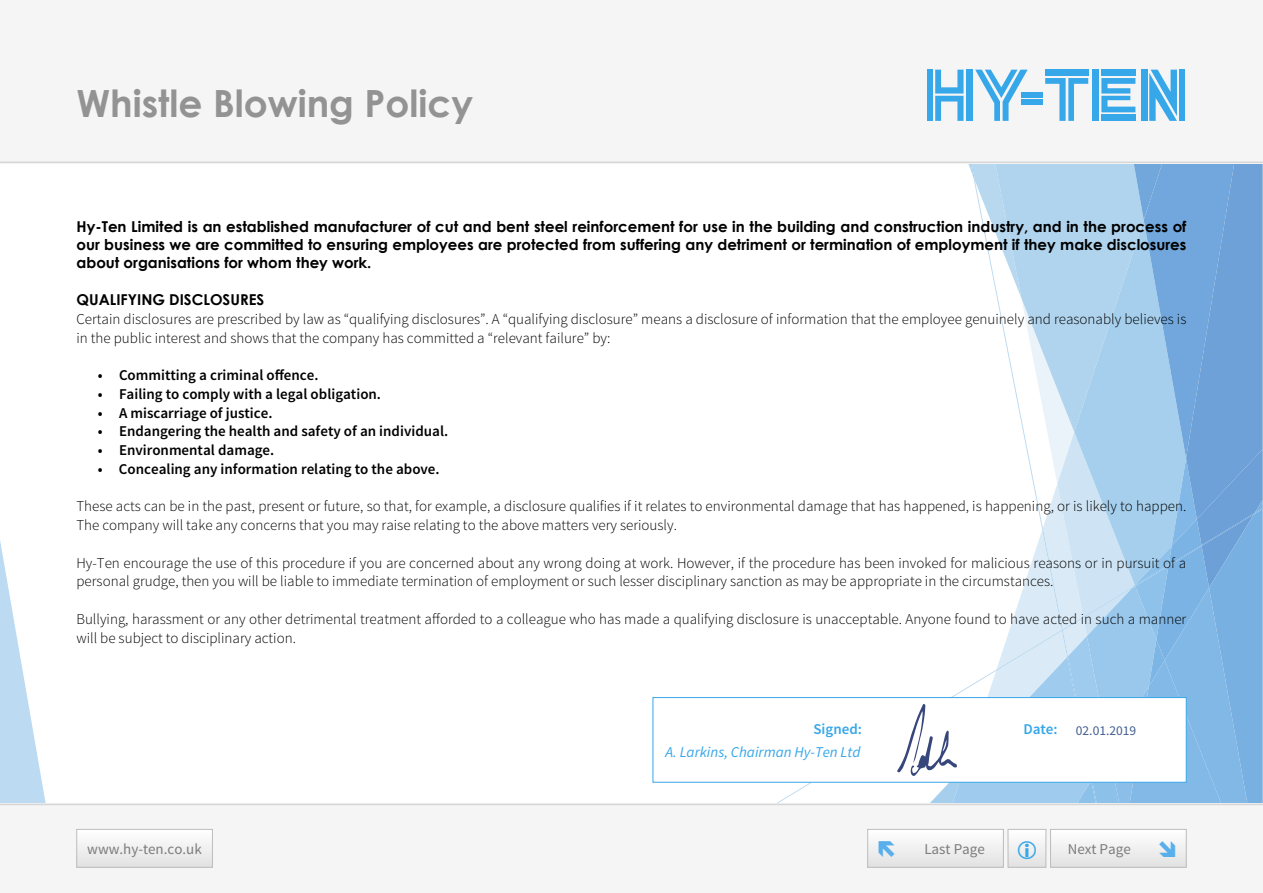
<style>
.page{position:relative;width:1263px;height:893px;background:#fff}
.page>*{position:absolute;margin:0;border:0;box-sizing:border-box;transform-origin:0 0}
.t1{font:700 37.5px "Century Gothic";color:#939393}
.t2{font:300 15px/18.8px "Source Sans Pro";color:#000}
.t3{font:700 15px/18px "Century Gothic";color:#000;text-align:justify}
.t4{font:600 15px "Source Sans Pro";color:#000}
.t5{font:15px "Source Sans Pro";color:#7c7c7c}
.t6{font:italic 15px "Source Sans Pro";color:#36a7e9}
.t7{font:600 15px "Source Sans Pro";color:#36a7e9}
.t8{font:13.5px "Source Sans Pro";color:#425e91}
</style>
<div class="page">
<svg style="left:0;top:541px;width:46px;height:263px"></svg>
<div style="left:0;top:0;width:1263px;height:163px;background:#f5f5f5"></div>
<hr style="left:0;top:162px;width:1263px;height:1px;background:#d6d6d6">
<div style="left:927px;top:70px;width:5px;height:51px;background:#36a7e9"></div>
<svg style="left:935px;top:70px;width:28px;height:51px"></svg>
<div style="left:966px;top:70px;width:6px;height:51px;background:#36a7e9"></div>
<svg style="left:975px;top:70px;width:53px;height:51px"></svg>
<div style="left:1021px;top:92px;width:21px;height:5px;background:#36a7e9"></div>
<div style="left:1021px;top:99px;width:21px;height:6px;background:#36a7e9"></div>
<div style="left:1045px;top:70px;width:43px;height:6px;background:#36a7e9"></div>
<svg style="left:1045px;top:78px;width:43px;height:43px"></svg>
<div style="left:1093px;top:70px;width:6px;height:51px;background:#36a7e9"></div>
<div style="left:1101px;top:70px;width:34px;height:6px;background:#36a7e9"></div>
<svg style="left:1101px;top:78px;width:34px;height:34px"></svg>
<div style="left:1101px;top:115px;width:34px;height:6px;background:#36a7e9"></div>
<div style="left:1141px;top:70px;width:6px;height:51px;background:#36a7e9"></div>
<svg style="left:1149px;top:70px;width:28px;height:51px"></svg>
<div style="left:1179px;top:70px;width:6px;height:51px;background:#36a7e9"></div>
<div style="left:0;top:804px;width:1263px;height:89px;background:#f5f5f5"></div>
<hr style="left:0;top:804px;width:1263px;height:1px;background:#d6d6d6">
<div style="left:77px;top:829px;width:135px;height:38px;background:linear-gradient(to right,#f1f1f1,#f1f1f1)"></div>
<div style="left:77px;top:829px;width:136px;height:38px;border:1px solid #bcbcbc"></div>
<svg style="left:1010px;top:856px;width:34px;height:9px"></svg>
<div style="left:1008px;top:829px;width:38px;height:38px;border:1px solid #bcbcbc"></div>
<div style="left:1050px;top:829px;width:136px;height:38px;background:linear-gradient(to right,#f1f1f1,#f1f1f1)"></div>
<div style="left:1050px;top:829px;width:136px;height:38px;border:1px solid #bcbcbc"></div>
<div style="left:868px;top:829px;width:135px;height:38px;background:linear-gradient(to right,#f1f1f1,#f1f1f1)"></div>
<div style="left:867px;top:829px;width:136px;height:38px;border:1px solid #bcbcbc"></div>
<div style="left:653px;top:697px;width:533px;height:85px;background:#fff;border:1px solid #36a7e9"></div>
<svg style="left:769px;top:163px;width:494px;height:641px"></svg>
<svg style="left:879px;top:841px;width:15px;height:16px"></svg>
<svg style="left:1018px;top:856px;width:18px;height:4px"></svg>
<svg style="left:1159px;top:841px;width:16px;height:16px"></svg>
<h1 class="t1" style="left:77px;top:80px;width:398px">Whistle Blowing Policy</h1>
<p class="t3" style="left:77px;top:218px;width:1111px">Hy-Ten Limited is an established manufacturer of cut and bent steel reinforcement for use in the building and construction industry, and in the process of our business we are committed to ensuring employees are protected from suffering any detriment or termination of employment if they make disclosures about organisations for whom they work.</p>
<p class="t3" style="left:77px;top:290px;width:189px">QUALIFYING DISCLOSURES</p>
<p class="t2" style="left:77px;top:310px;width:1111px">Certain disclosures are prescribed by law as “qualifying disclosures”. A “qualifying disclosure” means a disclosure of information that the employee genuinely and reasonably believes is in the public interest and shows that the company has committed a “relevant failure” by:</p>
<p class="t4" style="left:98px;top:366px;width:222px">• Committing a criminal offence.</p>
<p class="t4" style="left:98px;top:384px;width:285px">• Failing to comply with a legal obligation.</p>
<p class="t4" style="left:98px;top:403px;width:176px">• A miscarriage of justice.</p>
<p class="t4" style="left:98px;top:422px;width:352px">• Endangering the health and safety of an individual.</p>
<p class="t4" style="left:98px;top:441px;width:178px">• Environmental damage.</p>
<p class="t4" style="left:98px;top:459px;width:343px">• Concealing any information relating to the above.</p>
<p class="t2" style="left:76px;top:497px;width:1111px">These acts can be in the past, present or future, so that, for example, a disclosure qualifies if it relates to environmental damage that has happened, is happening, or is likely to happen.<br>The company will take any concerns that you may raise relating to the above matters very seriously.</p>
<p class="t2" style="left:76px;top:553px;width:1111px">Hy-Ten encourage the use of this procedure if you are concerned about any wrong doing at work. However, if the procedure has been invoked for malicious reasons or in pursuit of a personal grudge, then you will be liable to immediate termination of employment or such lesser disciplinary sanction as may be appropriate in the circumstances.</p>
<p class="t2" style="left:76px;top:610px;width:1111px">Bullying, harassment or any other detrimental treatment afforded to a colleague who has made a qualifying disclosure is unacceptable. Anyone found to have acted in such a manner will be subject to disciplinary action.</p>
<p class="t7" style="left:813px;top:720px;width:50px">Signed:</p>
<p class="t7" style="left:1023px;top:720px;width:36px">Date:</p>
<p class="t6" style="left:665px;top:742px;width:196px">A. Larkins, Chairman Hy-Ten Ltd</p>
<p class="t8" style="left:1076px;top:722px;width:62px">02.01.2019</p>
<p class="t5" style="left:87px;top:840px;width:116px">www.hy-ten.co.uk</p>
<p class="t5" style="left:924px;top:840px;width:62px">Last Page</p>
<p class="t5" style="left:1068px;top:840px;width:65px">Next Page</p>
</div>
